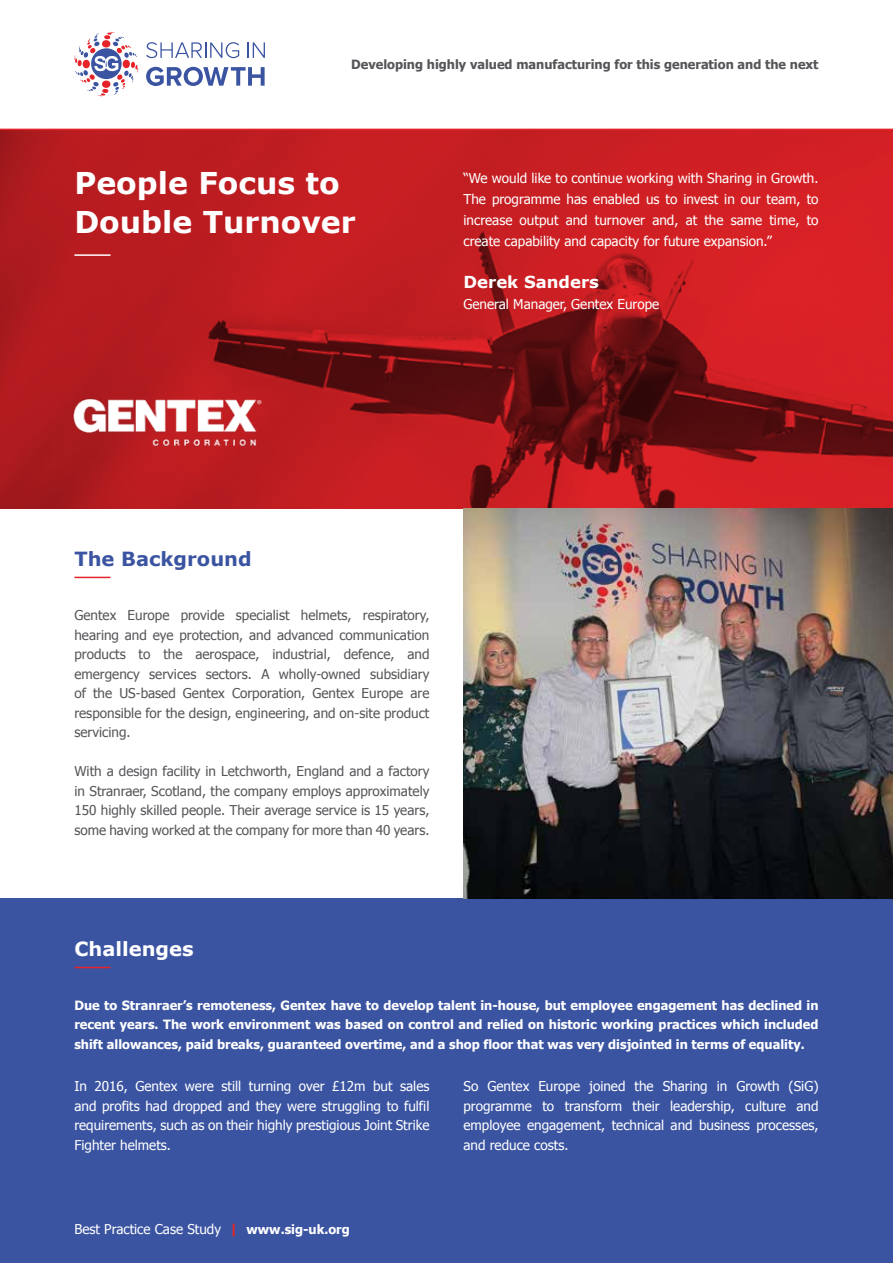
<style>
.page{position:relative;width:893px;height:1263px;background:#fff}
.page>*{position:absolute;margin:0;border:0;box-sizing:border-box;transform-origin:0 0}
.t1{font:700 30px/39px "Verdana";color:#fff}
.t2{font:700 19.5px "Verdana";color:#3b54a1}
.t3{font:700 19.5px "Verdana";color:#fff}
.t4{font:700 16.5px "Verdana";color:#fff}
.t5{font:13.5px/19.5px "Tahoma";color:#fff;text-align:justify}
.t6{font:13.5px/19.5px "Tahoma";color:#56565a;text-align:justify}
.t7{font:700 12.75px/19.5px "Tahoma";color:#fff;text-align:justify}
.t8{font:700 12.75px "Tahoma";color:#56565a}
.s1{font-weight:700;color:#e52429}
.s2{font-weight:700;font-size:12.75px}
</style>
<div class="page">
<div style="left:0;top:899px;width:893px;height:364px;background:#3b54a1"></div>
<svg style="left:0;top:130px;width:893px;height:379px;background:#b21b1f"></svg>
<hr style="left:74px;top:254px;width:37px;height:2px;background:#fff">
<svg style="left:146px;top:42px;width:93px;height:16px"></svg>
<svg style="left:248px;top:42px;width:17px;height:16px"></svg>
<svg style="left:146px;top:67px;width:119px;height:19px"></svg>
<svg style="left:74px;top:32px;width:64px;height:64px"></svg>
<hr style="left:0;top:129px;width:893px;height:1px;background:#e52429">
<hr style="left:74px;top:577px;width:37px;height:1px;background:#e52429">
<hr style="left:74px;top:967px;width:37px;height:1px;background:#e52429">
<img style="left:51px;top:362px;width:233px;height:119px">
<img style="left:463px;top:509px;width:430px;height:390px">
<p class="t8" style="left:351px;top:55px;width:469px">Developing highly valued manufacturing for this generation and the next</p>
<h1 class="t1" style="left:74px;top:164px;width:283px">People Focus to<br>Double Turnover</h1>
<p class="t5" style="left:463px;top:167px;width:357px;line-height:21px">“We would like to continue working with Sharing in Growth.<br>The programme has enabled us to invest in our team, to increase output and turnover and, at the same time, to create capability and capacity for future expansion.”</p>
<p class="t4" style="left:463px;top:271px;width:137px">Derek Sanders</p>
<p class="t5" style="left:463px;top:293px;width:197px">General Manager, Gentex Europe</p>
<h2 class="t2" style="left:74px;top:546px;width:179px">The Background</h2>
<p class="t6" style="left:74px;top:605px;width:357px">Gentex Europe provide specialist helmets, respiratory, hearing and eye protection, and advanced communication products to the aerospace, industrial, defence, and emergency services sectors. A wholly-owned subsidiary of the US-based Gentex Corporation, Gentex Europe are responsible for the design, engineering, and on-site product servicing.</p>
<p class="t6" style="left:74px;top:761px;width:357px">With a design facility in Letchworth, England and a factory in Stranraer, Scotland, the company employs approximately 150 highly skilled people. Their average service is 15 years, some having worked at the company for more than 40 years.</p>
<h2 class="t3" style="left:74px;top:936px;width:121px">Challenges</h2>
<p class="t7" style="left:74px;top:995px;width:746px">Due to Stranraer’s remoteness, Gentex have to develop talent in-house, but employee engagement has declined in recent years. The work environment was based on control and relied on historic working practices which included shift allowances, paid breaks, guaranteed overtime, and a shop floor that was very disjointed in terms of equality.</p>
<p class="t5" style="left:74px;top:1076px;width:357px">In 2016, Gentex were still turning over £12m but sales and profits had dropped and they were struggling to fulfil requirements, such as on their highly prestigious Joint Strike Fighter helmets.</p>
<p class="t5" style="left:463px;top:1076px;width:357px">So Gentex Europe joined the Sharing in Growth (SiG) programme to transform their leadership, culture and employee engagement, technical and business processes, and reduce costs.</p>
<p class="t5" style="left:74px;top:1219px;width:277px">Best Practice Case Study <span class="s1">|</span> <span class="s2">www.sig-uk.org</span></p>
</div>
